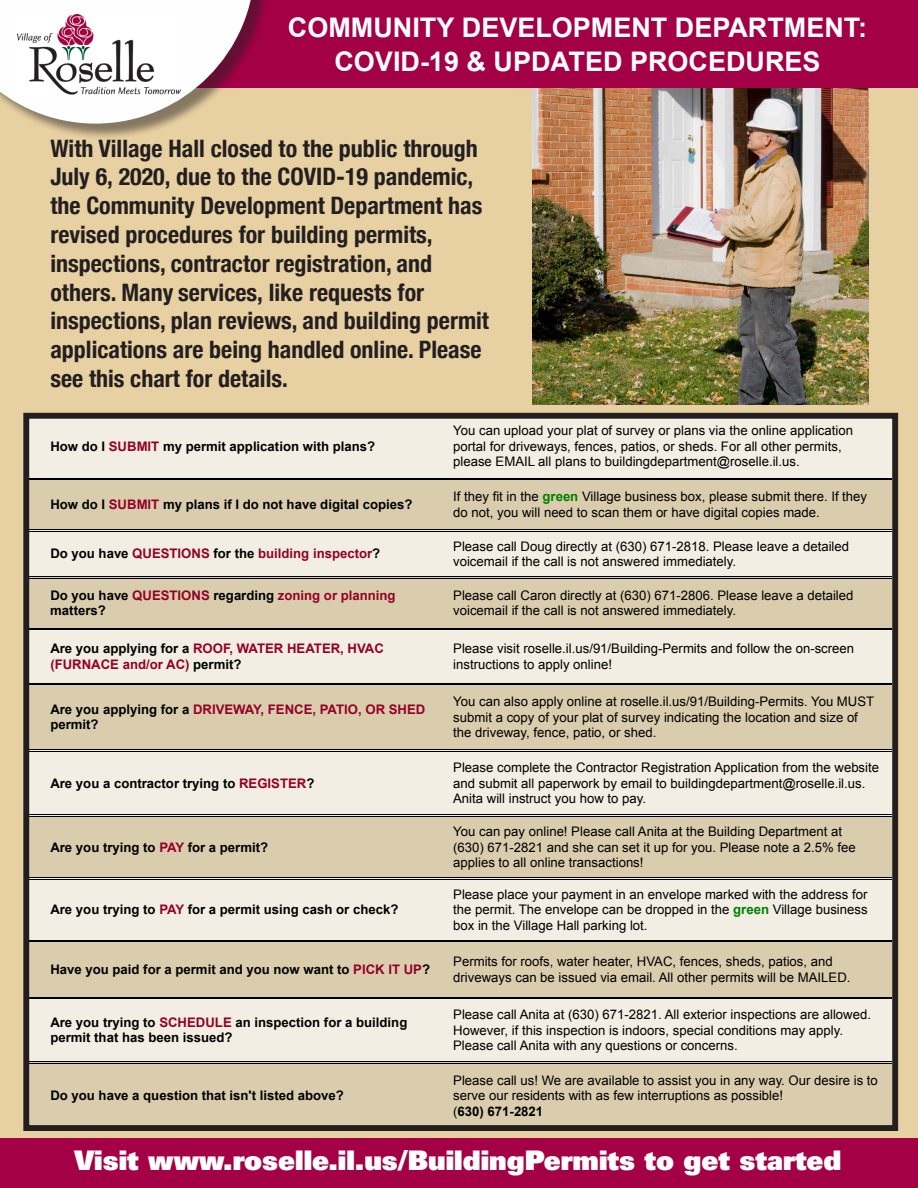
<style>
.page{position:relative;width:918px;height:1188px;background:#e7d0a1}
.page>*{position:absolute;margin:0;border:0;box-sizing:border-box;transform-origin:0 0}
.t1{font:700 27px/34.2px "Arial";color:#fff;text-align:center}
.t2{font:900 27px "Univers";color:#fff}
.t3{font:700 condensed 24px/28.8px "Helvetica Neue";color:#231f20}
.t4{font:13.2px/15.5px "Arial";color:#000}
.t5{font:700 13.2px/15.5px "Arial";color:#000}
.t6{font:700 13.2px/15.5px "Arial";color:#940026}
.s1{color:#940026}
.s2{color:#000}
.s3{font-weight:700;color:#008000}
.s4{font-weight:700}
</style>
<div class="page">
<img style="left:532px;top:87px;width:337px;height:318px">
<div style="left:0;top:0;width:918px;height:87px;background:#a30046"></div>
<div style="left:0;top:0;width:272px;height:141px;background:#231f20;opacity:.5"></div>
<svg style="left:0;top:0;width:255px;height:124px"></svg>
<img style="left:18px;top:14px;width:162px;height:84px">
<div style="left:27px;top:416px;width:865px;height:63px;background:#f2eee3"></div>
<div style="left:27px;top:479px;width:865px;height:52px;background:#dacdad"></div>
<div style="left:27px;top:530px;width:865px;height:48px;background:#f2eee3"></div>
<div style="left:27px;top:578px;width:865px;height:51px;background:#dacdad"></div>
<div style="left:27px;top:629px;width:865px;height:55px;background:#f2eee3"></div>
<div style="left:27px;top:684px;width:865px;height:67px;background:#dacdad"></div>
<div style="left:27px;top:751px;width:865px;height:65px;background:#f2eee3"></div>
<div style="left:27px;top:816px;width:865px;height:63px;background:#dacdad"></div>
<div style="left:27px;top:878px;width:865px;height:63px;background:#f2eee3"></div>
<div style="left:27px;top:941px;width:865px;height:57px;background:#dacdad"></div>
<div style="left:27px;top:998px;width:865px;height:65px;background:#f2eee3"></div>
<div style="left:27px;top:1062px;width:865px;height:66px;background:#dacdad"></div>
<hr style="left:27px;top:478px;width:865px;height:1px;background:#000">
<hr style="left:27px;top:479px;width:865px;height:1px;background:#000">
<hr style="left:27px;top:529px;width:865px;height:1px;background:#000">
<hr style="left:27px;top:531px;width:865px;height:1px;background:#000">
<hr style="left:27px;top:576px;width:865px;height:1px;background:#000">
<hr style="left:27px;top:578px;width:865px;height:1px;background:#000">
<hr style="left:27px;top:628px;width:865px;height:1px;background:#000">
<hr style="left:27px;top:629px;width:865px;height:1px;background:#000">
<hr style="left:27px;top:683px;width:865px;height:1px;background:#000">
<hr style="left:27px;top:684px;width:865px;height:1px;background:#000">
<hr style="left:27px;top:750px;width:865px;height:1px;background:#000">
<hr style="left:27px;top:751px;width:865px;height:1px;background:#000">
<hr style="left:27px;top:815px;width:865px;height:1px;background:#000">
<hr style="left:27px;top:816px;width:865px;height:1px;background:#000">
<hr style="left:27px;top:877px;width:865px;height:1px;background:#000">
<hr style="left:27px;top:879px;width:865px;height:1px;background:#000">
<hr style="left:27px;top:940px;width:865px;height:1px;background:#000">
<hr style="left:27px;top:942px;width:865px;height:1px;background:#000">
<hr style="left:27px;top:997px;width:865px;height:1px;background:#000">
<hr style="left:27px;top:999px;width:865px;height:1px;background:#000">
<hr style="left:27px;top:1061px;width:865px;height:1px;background:#000">
<hr style="left:27px;top:1063px;width:865px;height:1px;background:#000">
<div style="left:23px;top:413px;width:875px;height:718px;border:6px solid #231f20"></div>
<div style="left:0;top:1138px;width:918px;height:50px;background:#a30046"></div>
<p class="t1" style="left:288px;top:11px;width:581px">COMMUNITY DEVELOPMENT DEPARTMENT:<br>COVID-19 &amp; UPDATED PROCEDURES</p>
<p class="t3" style="left:50px;top:132px;width:440px">With Village Hall closed to the public through July 6, 2020, due to the COVID-19 pandemic, the Community Development Department has revised procedures for building permits, inspections, contractor registration, and others. Many services, like requests for inspections, plan reviews, and building permit applications are being handled online. Please see this chart for details.</p>
<p class="t5" style="left:50px;top:439px;width:326px">How do I <span class="s1">SUBMIT</span> my permit application with plans?</p>
<p class="t5" style="left:50px;top:497px;width:364px">How do I <span class="s1">SUBMIT</span> my plans if I do not have digital copies?</p>
<p class="t6" style="left:50px;top:546px;width:331px"><span class="s2">Do you have</span> QUESTIONS <span class="s2">for the</span> building inspector<span class="s2">?</span></p>
<p class="t5" style="left:50px;top:588px;width:347px">Do you have <span class="s1">QUESTIONS</span> regarding <span class="s1">zoning or planning </span>matters?</p>
<p class="t6" style="left:50px;top:641px;width:335px"><span class="s2">Are you applying for a</span> ROOF, WATER HEATER, HVAC (FURNACE and/or AC) <span class="s2">permit?</span></p>
<p class="t6" style="left:50px;top:702px;width:377px"><span class="s2">Are you applying for a</span> DRIVEWAY, FENCE, PATIO, OR SHED <span class="s2">permit?</span></p>
<p class="t5" style="left:50px;top:776px;width:266px">Are you a contractor trying to <span class="s1">REGISTER</span>?</p>
<p class="t5" style="left:50px;top:840px;width:219px">Are you trying to <span class="s1">PAY</span> for a permit?</p>
<p class="t5" style="left:50px;top:902px;width:350px">Are you trying to <span class="s1">PAY</span> for a permit using cash or check?</p>
<p class="t5" style="left:50px;top:962px;width:381px">Have you paid for a permit and you now want to <span class="s1">PICK IT UP</span>?</p>
<p class="t5" style="left:50px;top:1015px;width:359px">Are you trying to <span class="s1">SCHEDULE</span> an inspection for a building permit that has been issued?</p>
<p class="t5" style="left:50px;top:1088px;width:295px">Do you have a question that isn't listed above?</p>
<p class="t4" style="left:453px;top:423px;width:401px">You can upload your plat of survey or plans via the online application portal for driveways, fences, patios, or sheds. For all other permits, please EMAIL all plans to buildingdepartment@roselle.il.us.</p>
<p class="t4" style="left:453px;top:489px;width:415px">If they fit in the <span class="s3">green</span> Village business box, please submit there. If they do not, you will need to scan them or have digital copies made.</p>
<p class="t4" style="left:453px;top:538px;width:398px">Please call Doug directly at (630) 671-2818. Please leave a detailed voicemail if the call is not answered immediately.</p>
<p class="t4" style="left:453px;top:588px;width:402px">Please call Caron directly at (630) 671-2806. Please leave a detailed voicemail if the call is not answered immediately.</p>
<p class="t4" style="left:453px;top:641px;width:403px">Please visit roselle.il.us/91/Building-Permits and follow the on-screen instructions to apply online!</p>
<p class="t4" style="left:453px;top:694px;width:423px">You can also apply online at roselle.il.us/91/Building-Permits. You MUST submit a copy of your plat of survey indicating the location and size of the driveway, fence, patio, or shed.</p>
<p class="t4" style="left:453px;top:760px;width:427px">Please complete the Contractor Registration Application from the website and submit all paperwork by email to buildingdepartment@roselle.il.us.<br>Anita will instruct you how to pay.</p>
<p class="t4" style="left:453px;top:824px;width:404px">You can pay online! Please call Anita at the Building Department at (630) 671-2821 and she can set it up for you. Please note a 2.5% fee applies to all online transactions!</p>
<p class="t4" style="left:453px;top:886px;width:416px;text-align:justify">Please place your payment in an envelope marked with the address for the permit. The envelope can be dropped in the <span class="s3">green</span> Village business box in the Village Hall parking lot.</p>
<p class="t4" style="left:453px;top:954px;width:399px">Permits for roofs, water heater, HVAC, fences, sheds, patios, and driveways can be issued via email. All other permits will be MAILED.</p>
<p class="t4" style="left:453px;top:1007px;width:419px">Please call Anita at (630) 671-2821. All exterior inspections are allowed.<br>However, if this inspection is indoors, special conditions may apply.<br>Please call Anita with any questions or concerns.</p>
<p class="t4" style="left:453px;top:1072px;width:426px">Please call us! We are available to assist you in any way. Our desire is to serve our residents with as few interruptions as possible!<br>(<span class="s4">630) 671-2821</span></p>
<p class="t2" style="left:74px;top:1143px;width:769px">Visit www.roselle.il.us/BuildingPermits to get started</p>
</div>
